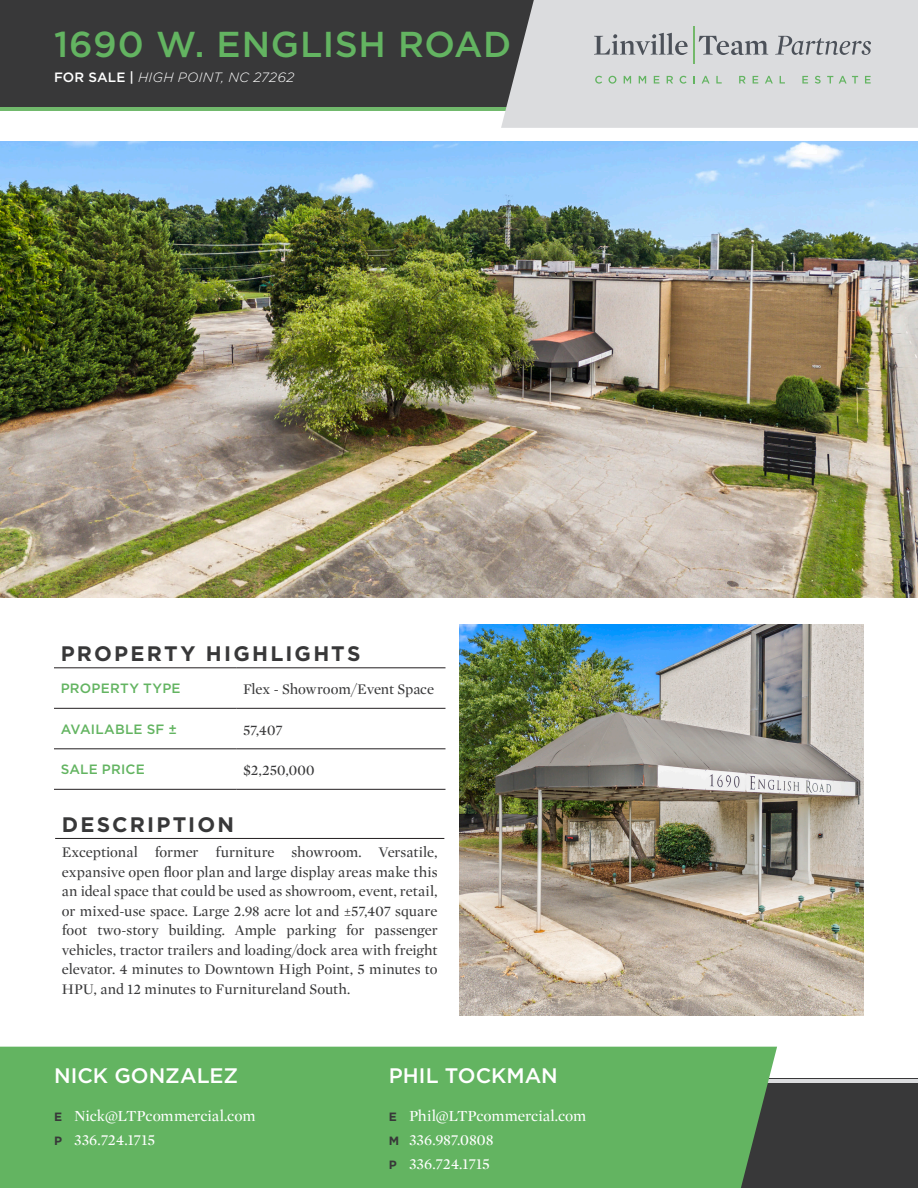
<style>
.page{position:relative;width:918px;height:1188px;background:#fff}
.page>*{position:absolute;margin:0;border:0;box-sizing:border-box;transform-origin:0 0}
.t1{font:500 36px "Gotham";letter-spacing:.02em;color:#63b461}
.t2{font:700 21px "Gotham";letter-spacing:.105em;color:#383839}
.t3{font:500 21px "Gotham";color:#fff}
.t4{font:15.75px/24px "Mercury Display";letter-spacing:-.005em;color:#fff}
.t5{font:15px/19.5px "Mercury Display";letter-spacing:-.005em;color:#383839;text-align:justify}
.t6{font:500 13.5px "Gotham";letter-spacing:.015em;color:#63b461}
.t7{font:italic 300 13.5px "Gotham";letter-spacing:.02em;color:#fff}
.s1{font-weight:500;font-style:normal}
.s2{font-family:"Gotham";font-weight:700;font-size:12px;color:#383839}
</style>
<div class="page">
<div style="left:0;top:1079px;width:918px;height:109px;background:#383839"></div>
<div style="left:0;top:0;width:918px;height:110px;background:#383839"></div>
<hr style="left:0;top:107px;width:918px;height:3px;background:#71b96c">
<div style="left:501px;top:0;width:417px;height:128px;background:#dbdcde"></div>
<svg style="left:594px;top:33px;width:94px;height:22px;background:#b1b3b7"></svg>
<hr style="left:693px;top:26px;width:1px;height:38px;background:#73b86a">
<svg style="left:699px;top:36px;width:69px;height:19px"></svg>
<svg style="left:775px;top:36px;width:96px;height:19px;background:#b5b7ba"></svg>
<svg style="left:595px;top:76px;width:7px;height:8px"></svg>
<svg style="left:608px;top:76px;width:8px;height:8px"></svg>
<svg style="left:624px;top:76px;width:7px;height:8px"></svg>
<svg style="left:639px;top:76px;width:7px;height:8px"></svg>
<svg style="left:654px;top:76px;width:5px;height:8px"></svg>
<svg style="left:667px;top:76px;width:6px;height:8px"></svg>
<svg style="left:680px;top:76px;width:7px;height:8px"></svg>
<svg style="left:693px;top:76px;width:2px;height:8px"></svg>
<svg style="left:702px;top:76px;width:8px;height:8px"></svg>
<svg style="left:716px;top:76px;width:6px;height:8px"></svg>
<svg style="left:739px;top:76px;width:7px;height:8px"></svg>
<svg style="left:753px;top:76px;width:5px;height:8px"></svg>
<svg style="left:765px;top:76px;width:8px;height:8px"></svg>
<svg style="left:780px;top:76px;width:5px;height:8px"></svg>
<svg style="left:802px;top:76px;width:6px;height:8px"></svg>
<svg style="left:815px;top:76px;width:6px;height:8px"></svg>
<svg style="left:827px;top:76px;width:6px;height:8px"></svg>
<svg style="left:839px;top:76px;width:19px;height:8px"></svg>
<svg style="left:865px;top:76px;width:6px;height:8px"></svg>
<hr style="left:0;top:1079px;width:918px;height:3px;background:#dbdcde">
<div style="left:0;top:1047px;width:777px;height:141px;background:#63b461"></div>
<img style="left:0;top:142px;width:918px;height:455px">
<img style="left:459px;top:624px;width:405px;height:391px">
<hr style="left:54px;top:708px;width:182px;height:1px;background:#231f20">
<hr style="left:236px;top:708px;width:210px;height:1px;background:#231f20">
<hr style="left:54px;top:748px;width:182px;height:1px;background:#231f20">
<hr style="left:236px;top:748px;width:210px;height:1px;background:#231f20">
<hr style="left:54px;top:789px;width:182px;height:1px;background:#231f20">
<hr style="left:236px;top:789px;width:210px;height:1px;background:#231f20">
<hr style="left:54px;top:667px;width:182px;height:1px;background:#231f20">
<hr style="left:236px;top:667px;width:210px;height:1px;background:#231f20">
<hr style="left:55px;top:838px;width:389px;height:1px;background:#231f20">
<h1 class="t1" style="left:54px;top:20px;width:459px">1690 W. ENGLISH ROAD</h1>
<p class="t7" style="left:54px;top:68px;width:242px"><span class="s1">FOR SALE |</span> HIGH POINT, NC 27262</p>
<p class="t2" style="left:61px;top:640px;width:301px">PROPERTY HIGHLIGHTS</p>
<p class="t6" style="left:61px;top:680px;width:121px">PROPERTY TYPE</p>
<p class="t5" style="left:243px;top:679px;width:193px">Flex - Showroom/Event Space</p>
<p class="t6" style="left:61px;top:720px;width:118px">AVAILABLE SF ±</p>
<p class="t5" style="left:243px;top:719px;width:41px">57,407</p>
<p class="t6" style="left:61px;top:761px;width:86px">SALE PRICE</p>
<p class="t5" style="left:243px;top:760px;width:73px">$2,250,000</p>
<p class="t2" style="left:62px;top:810px;width:174px">DESCRIPTION</p>
<p class="t5" style="left:62px;top:842px;width:377px">Exceptional former furniture showroom. Versatile, expansive open floor plan and large display areas make this an ideal space that could be used as showroom, event, retail, or mixed-use space. Large 2.98 acre lot and ±57,407 square foot two-story building. Ample parking for passenger vehicles, tractor trailers and loading/dock area with freight elevator. 4 minutes to Downtown High Point, 5 minutes to HPU, and 12 minutes to Furnitureland South.</p>
<p class="t3" style="left:54px;top:1062px;width:186px">NICK GONZALEZ</p>
<p class="t4" style="left:54px;top:1103px;width:203px"><span class="s2">E</span> Nick@LTPcommercial.com<br><span class="s2">P</span> 336.724.1715</p>
<p class="t3" style="left:389px;top:1062px;width:171px">PHIL TOCKMAN</p>
<p class="t4" style="left:389px;top:1103px;width:199px"><span class="s2">E</span> Phil@LTPcommercial.com</p>
<p class="t4" style="left:389px;top:1127px;width:106px"><span class="s2">M</span> 336.987.0808</p>
<p class="t4" style="left:389px;top:1151px;width:103px"><span class="s2">P</span> 336.724.1715</p>
</div>
